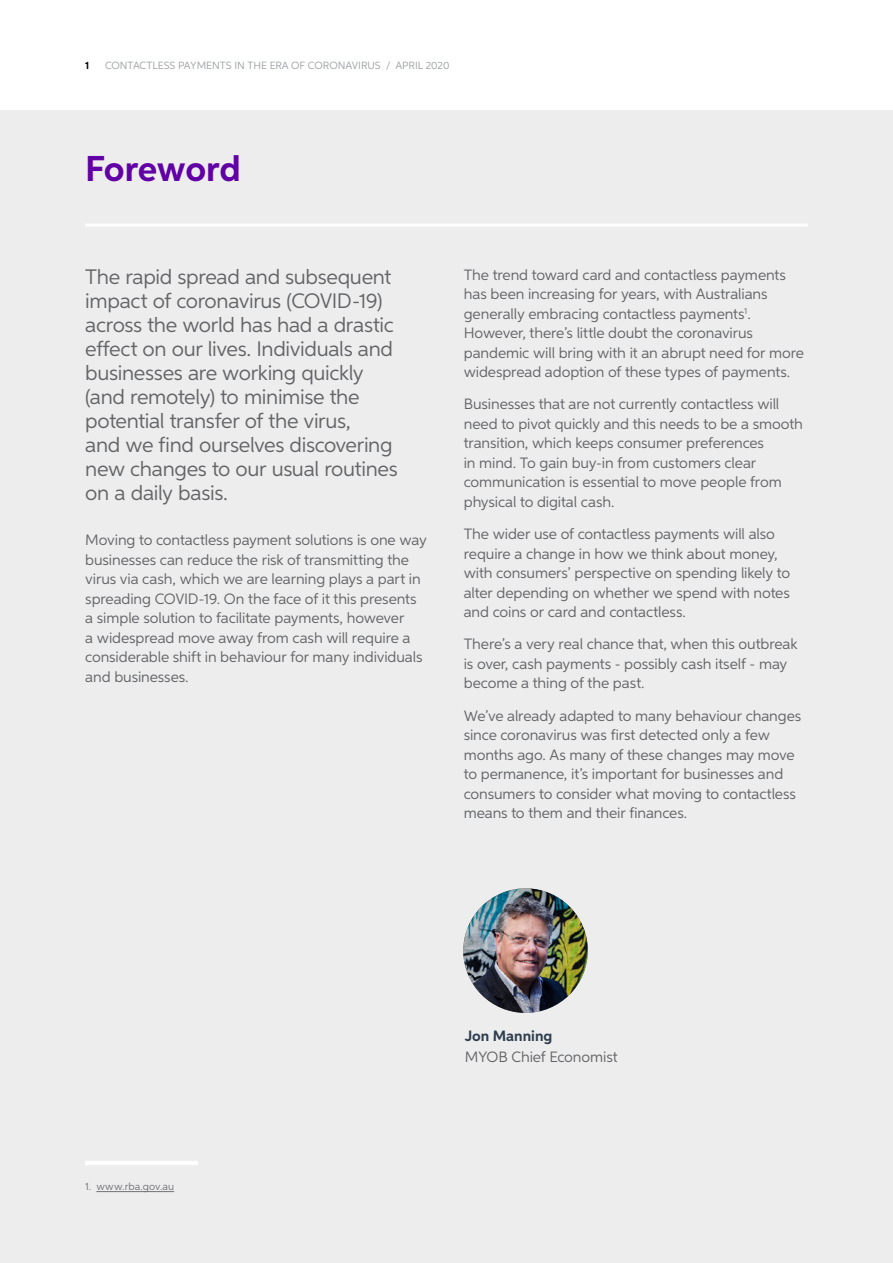
<style>
.page{position:relative;width:893px;height:1263px;background:#fff}
.page>*{position:absolute;margin:0;border:0;box-sizing:border-box;transform-origin:0 0}
.t1{font:700 36px "Neutro MYOB";letter-spacing:-.01em;color:#6100a5}
.t2{font:21px/24px "Neutro MYOB";letter-spacing:-.015em;color:#636466}
.t3{font:15px/19.5px "Neutro MYOB";letter-spacing:-.005em;color:#636466}
.t4{font:700 15px "Neutro MYOB";color:#2e3e4f}
.t5{font:10.5px "Neutro MYOB";color:#9d9fa2}
.t6{font:10.5px "Neutro MYOB";letter-spacing:.01em;color:#636466}
.t7{font:700 10.5px "Neutro MYOB";color:#000}
</style>
<div class="page">
<div style="left:0;top:111px;width:893px;height:1152px;background:#ededee"></div>
<hr style="left:85px;top:224px;width:723px;height:3px;background:#fff">
<img style="left:463px;top:888px;width:125px;height:125px;border-radius:62px">
<hr style="left:85px;top:1161px;width:113px;height:4px;background:#fff">
<hr style="left:96px;top:1191px;width:78px;height:1px;background:#636466">
<p class="t7" style="left:85px;top:59px;width:6px">1</p>
<p class="t5" style="left:105px;top:59px;width:346px">CONTACTLESS PAYMENTS IN THE ERA OF CORONAVIRUS / APRIL 2020</p>
<h1 class="t1" style="left:85px;top:147px;width:157px">Foreword</h1>
<p class="t2" style="left:85px;top:265px;width:314px">The rapid spread and subsequent impact of coronavirus (COVID-19) across the world has had a drastic effect on our lives. Individuals and businesses are working quickly (and remotely) to minimise the potential transfer of the virus,<br>and we find ourselves discovering new changes to our usual routines on a daily basis.</p>
<p class="t3" style="left:85px;top:530px;width:343px">Moving to contactless payment solutions is one way businesses can reduce the risk of transmitting the virus via cash, which we are learning plays a part in spreading COVID-19. On the face of it this presents a simple solution to facilitate payments, however<br>a widespread move away from cash will require a considerable shift in behaviour for many individuals and businesses.</p>
<p class="t3" style="left:464px;top:264px;width:342px">The trend toward card and contactless payments has been increasing for years, with Australians generally embracing contactless payments<sup>1</sup>.<br>However, there’s little doubt the coronavirus pandemic will bring with it an abrupt need for more widespread adoption of these types of payments.</p>
<p class="t3" style="left:464px;top:394px;width:341px">Businesses that are not currently contactless will need to pivot quickly and this needs to be a smooth transition, which keeps consumer preferences<br>in mind. To gain buy-in from customers clear communication is essential to move people from physical to digital cash.</p>
<p class="t3" style="left:464px;top:524px;width:328px">The wider use of contactless payments will also require a change in how we think about money, with consumers’ perspective on spending likely to alter depending on whether we spend with notes and coins or card and contactless.</p>
<p class="t3" style="left:464px;top:634px;width:335px">There’s a very real chance that, when this outbreak is over, cash payments - possibly cash itself - may become a thing of the past.</p>
<p class="t3" style="left:464px;top:705px;width:339px">We’ve already adapted to many behaviour changes since coronavirus was first detected only a few months ago. As many of these changes may move to permanence, it’s important for businesses and consumers to consider what moving to contactless means to them and their finances.</p>
<p class="t6" style="left:85px;top:1180px;width:91px">1. www.rba.gov.au</p>
<p class="t4" style="left:465px;top:1026px;width:89px">Jon Manning</p>
<p class="t3" style="left:465px;top:1046px;width:155px">MYOB Chief Economist</p>
</div>
